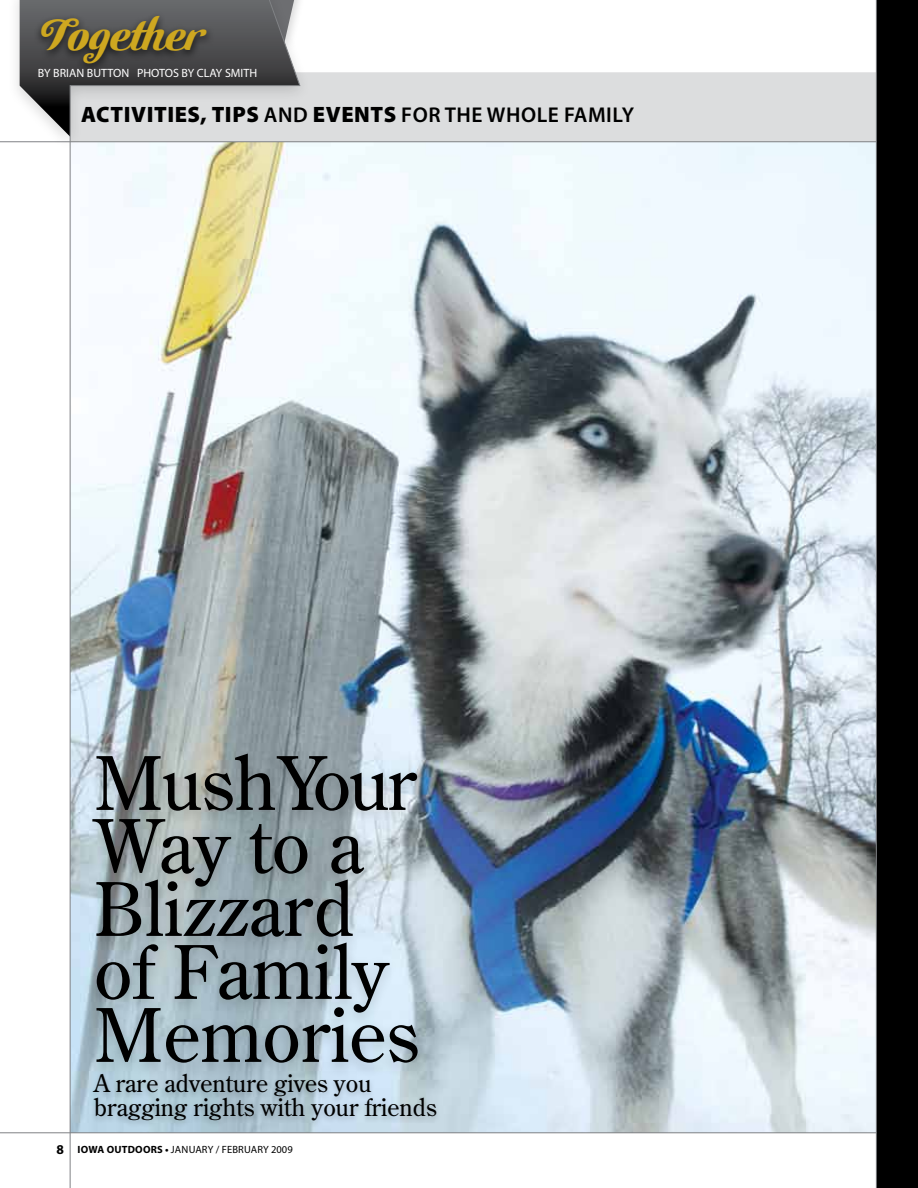
<style>
.page{position:relative;width:918px;height:1188px;background:#fff}
.page>*{position:absolute;margin:0;border:0;box-sizing:border-box;transform-origin:0 0}
.t1{font:73.5px/63px "Century Old Style Std";color:#000}
.t2{font:48px "Cutiful";color:#cea720}
.t3{font:24px/24px "Century Old Style Std";color:#000}
.t4{font:900 22.35px "Myriad Pro";letter-spacing:.025em;color:#000}
.t5{font:12px "Myriad Pro";color:#fff}
.t6{font:700 10.5px "Myriad Pro";letter-spacing:.02em;color:#000}
.t7{font:10.5px "Myriad Pro";color:#000}
.s1{font-weight:600;font-size:21.45px}
.s2{font-size:13.5px}
.s3{font-weight:400}
</style>
<div class="page">
<img style="left:301px;top:142px;width:575px;height:990px">
<hr style="left:295px;top:73px;width:623px;height:1px;background:#808285">
<div style="left:70px;top:74px;width:807px;height:68px;background:#dcddde"></div>
<hr style="left:0;top:141px;width:918px;height:1px;background:#808285">
<div style="left:6px;top:0;width:306px;height:152px;background:#000;opacity:.15"></div>
<svg style="left:20px;top:0;width:49px;height:137px"></svg>
<div style="left:34px;top:12px;width:181px;height:63px;background:#000;opacity:.75"></div>
<img style="left:69px;top:0;width:232px;height:1188px">
<hr style="left:0;top:1132px;width:877px;height:1px;background:#808285">
<div style="left:876px;top:0;width:42px;height:1188px;background:#000"></div>
<hr style="left:876px;top:0;width:1px;height:1188px;background:#808285">
<div style="left:82px;top:748px;width:347px;height:331px;background:#000;opacity:.2"></div>
<div style="left:88px;top:1072px;width:353px;height:56px;background:#000;opacity:.2"></div>
<h2 class="t2" style="left:34px;top:7px;width:168px">Together</h2>
<p class="t5" style="left:38px;top:66px;width:221px">BY BRIAN BUTTON PHOTOS BY CLAY SMITH</p>
<p class="t4" style="left:81px;top:99px;width:554px">ACTIVITIES, TIPS <span class="s1">AND</span> EVENTS <span class="s1">FOR THE WHOLE FAMILY</span></p>
<h1 class="t1" style="left:94px;top:751px;width:327px">Mush Your<br>Way to a<br>Blizzard of Family<br>Memories</h1>
<p class="t3" style="left:94px;top:1071px;width:344px">A rare adventure gives you bragging rights with your friends</p>
<p class="t6" style="left:56px;top:1143px;width:126px"><span class="s2">8</span> IOWA OUTDOORS • <span class="s3">JANUARY</span></p>
<p class="t7" style="left:216px;top:1143px;width:24px">/ FEBRUARY</p>
<p class="t7" style="left:271px;top:1143px;width:23px">2009</p>
</div>
